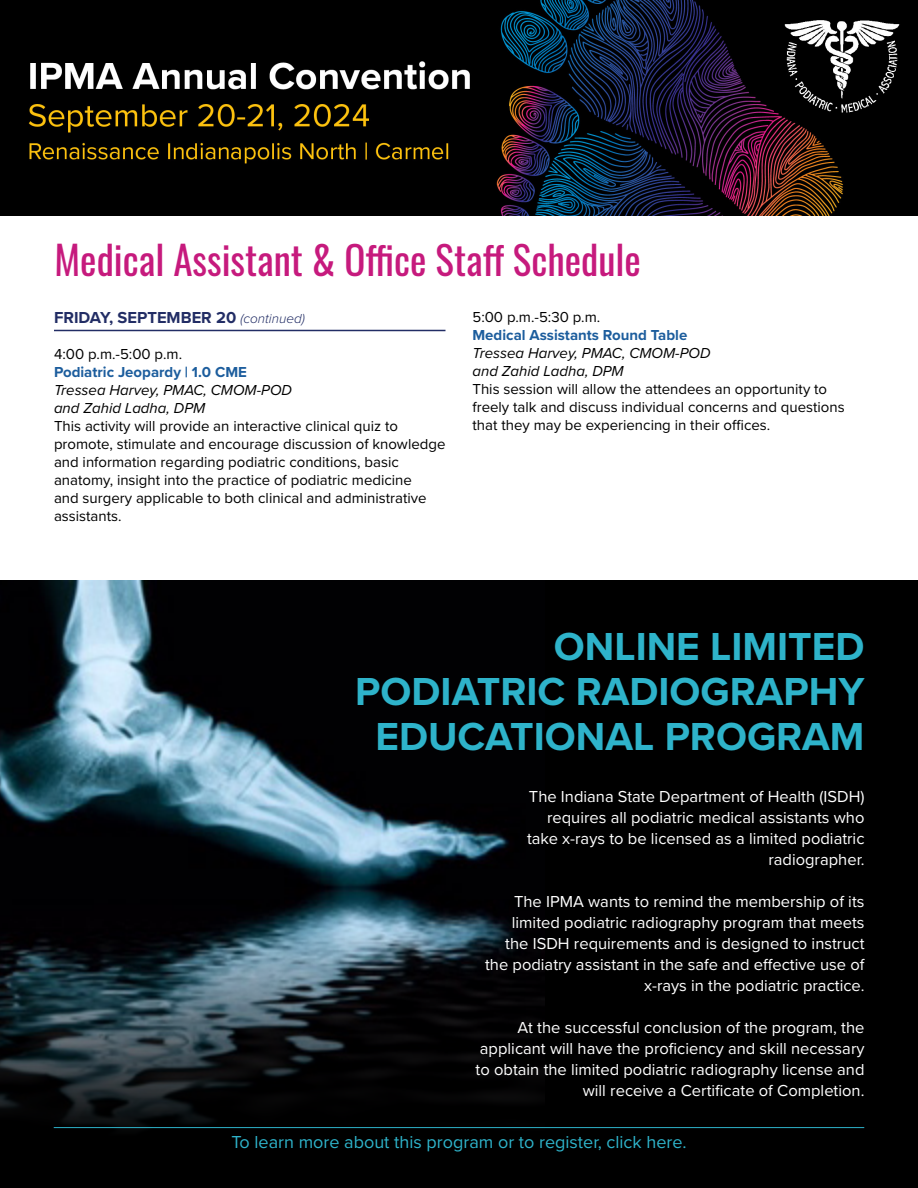
<style>
.page{position:relative;width:918px;height:1188px;background:#fff}
.page>*{position:absolute;margin:0;border:0;box-sizing:border-box;transform-origin:0 0}
.t1{font:700 40.5px/45px "Proxima Nova";color:#2eb3ca;text-align:right}
.t2{font:39px "Oswald";color:#c61a7d}
.t3{font:18px "Proxima Nova";color:#2eb3ca}
.t4{font:16.5px/21px "Proxima Nova";color:#fff;text-align:right}
.t5{font:700 16.5px "Proxima Nova";color:#222d65}
.t6{font:15px/18px "Proxima Nova";color:#000}
.t7{font:italic 15px/18px "Proxima Nova";color:#000}
.t8{font:700 15px "Proxima Nova";color:#1c5d9d}
.s1{font-weight:300;font-style:italic;font-size:13.5px}
</style>
<div class="page">
<img style="left:0;top:0;width:918px;height:216px">
<hr style="left:54px;top:330px;width:392px;height:1px;background:#222d65">
<div style="left:0;top:580px;width:918px;height:608px;background:#000"></div>
<img style="left:0;top:580px;width:545px;height:549px">
<hr style="left:54px;top:1127px;width:810px;height:1px;background:#2eb3ca">
<h2 class="t2" style="left:55px;top:225px;width:588px">Medical Assistant &amp; Office Staff Schedule</h2>
<p class="t5" style="left:54px;top:305px;width:252px">FRIDAY, SEPTEMBER 20 <span class="s1">(continued)</span></p>
<p class="t6" style="left:54px;top:344px;width:130px">4:00 p.m.-5:00 p.m.</p>
<p class="t8" style="left:54px;top:361px;width:194px">Podiatric Jeopardy | 1.0 CME</p>
<p class="t7" style="left:54px;top:380px;width:240px">Tressea Harvey, PMAC, CMOM-POD and Zahid Ladha, DPM</p>
<p class="t6" style="left:54px;top:416px;width:393px">This activity will provide an interactive clinical quiz to promote, stimulate and encourage discussion of knowledge and information regarding podiatric conditions, basic anatomy, insight into the practice of podiatric medicine<br>and surgery applicable to both clinical and administrative assistants.</p>
<p class="t6" style="left:472px;top:307px;width:129px">5:00 p.m.-5:30 p.m.</p>
<p class="t8" style="left:472px;top:324px;width:216px">Medical Assistants Round Table</p>
<p class="t7" style="left:472px;top:343px;width:240px">Tressea Harvey, PMAC, CMOM-POD and Zahid Ladha, DPM</p>
<p class="t6" style="left:472px;top:379px;width:374px">This session will allow the attendees an opportunity to freely talk and discuss individual concerns and questions that they may be experiencing in their offices.</p>
<h1 class="t1" style="left:355px;top:623px;width:511px">ONLINE LIMITED<br>PODIATRIC RADIOGRAPHY<br>EDUCATIONAL PROGRAM</h1>
<p class="t4" style="left:527px;top:785px;width:339px">The Indiana State Department of Health (ISDH) requires all podiatric medical assistants who take x-rays to be licensed as a limited podiatric radiographer.</p>
<p class="t4" style="left:485px;top:890px;width:381px">The IPMA wants to remind the membership of its limited podiatric radiography program that meets the ISDH requirements and is designed to instruct the podiatry assistant in the safe and effective use of x-rays in the podiatric practice.</p>
<p class="t4" style="left:476px;top:1016px;width:390px">At the successful conclusion of the program, the applicant will have the proficiency and skill necessary to obtain the limited podiatric radiography license and will receive a Certificate of Completion.</p>
<p class="t3" style="left:231px;top:1129px;width:457px">To learn more about this program or to register, click here.</p>
</div>
